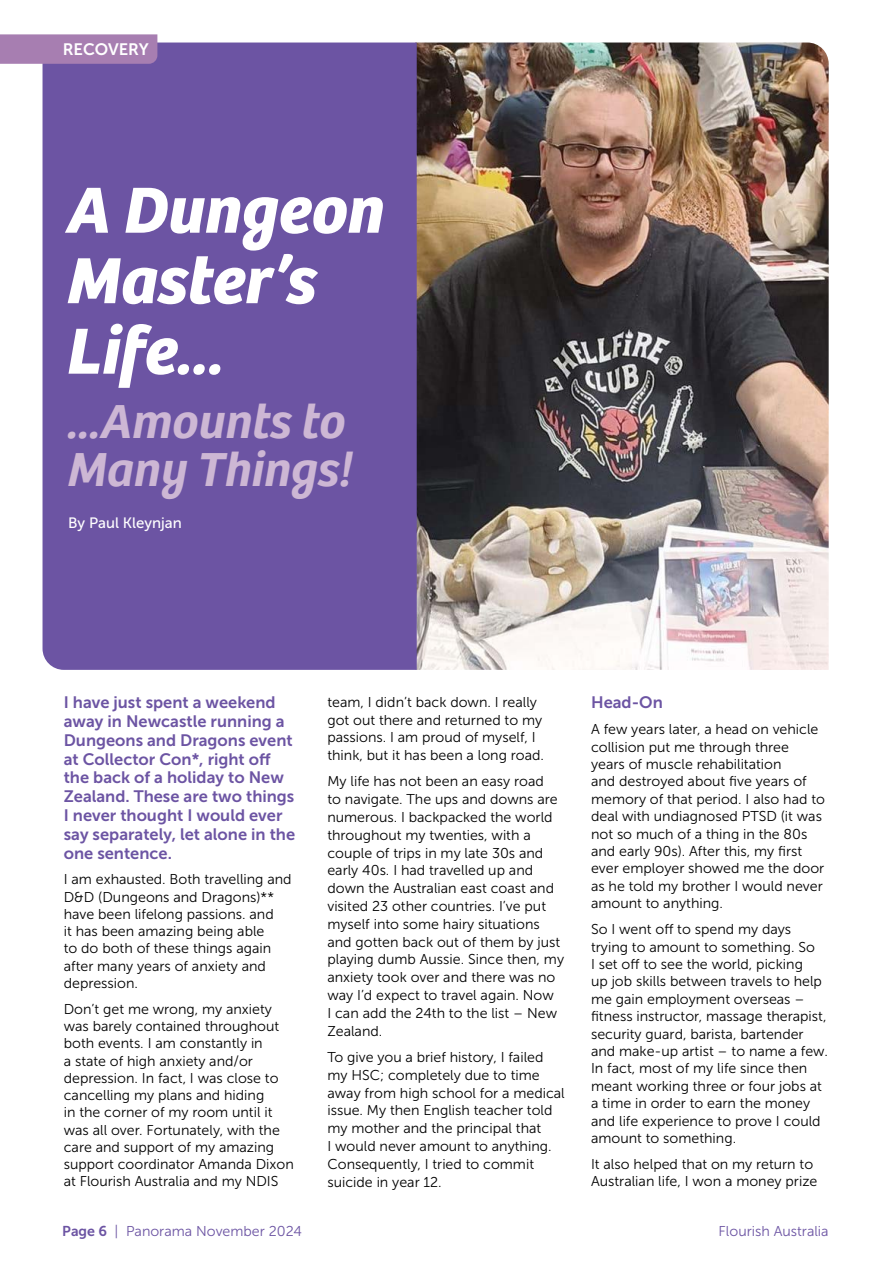
<style>
.page{position:relative;width:893px;height:1263px;background:#fff}
.page>*{position:absolute;margin:0;border:0;box-sizing:border-box;transform-origin:0 0}
.t1{font:italic 700 67.5px/70.5px "Bree";color:#fff}
.t2{font:italic 600 49.5px/48px "Bree";color:#cdb7d4}
.t3{font:16.5px/18.8px "Museo Sans 700";color:#6c54a3}
.t4{font:16.5px "Museo Sans 700";letter-spacing:-.005em;color:#fff}
.t5{font:15px "Museo Sans 500";color:#fff}
.t6{font:14.25px/17.9px "Museo Sans 300";color:#000}
.t7{font:14.25px "Museo Sans 300";color:#6c54a3}
.s1{font-family:"Museo Sans 700"}
</style>
<div class="page">
<img style="left:417px;top:43px;width:412px;height:627px">
<div style="left:43px;top:43px;width:374px;height:627px;background:#6c54a3"></div>
<div style="left:0;top:34px;width:157px;height:30px;background:#a77eb1"></div>
<p class="t4" style="left:63px;top:40px;width:88px">RECOVERY</p>
<h1 class="t1" style="left:68px;top:170px;width:318px">A Dungeon<br>Master’s<br>Life...</h1>
<h2 class="t2" style="left:68px;top:393px;width:287px">...Amounts to<br>Many Things!</h2>
<p class="t5" style="left:68px;top:515px;width:115px">By Paul Kleynjan</p>
<p class="t3" style="left:64px;top:693px;width:233px">I have just spent a weekend away in Newcastle running a<br>Dungeons and Dragons event at Collector Con*, right off the back of a holiday to New<br>Zealand. These are two things<br>I never thought I would ever say separately, let alone in the one sentence.</p>
<p class="t6" style="left:64px;top:871px;width:229px;line-height:17.2px">I am exhausted. Both travelling and<br>D&amp;D (Dungeons and Dragons)** have been lifelong passions. and<br>it has been amazing being able<br>to do both of these things again after many years of anxiety and depression.</p>
<p class="t6" style="left:64px;top:1000px;width:232px;line-height:17.2px">Don’t get me wrong, my anxiety was barely contained throughout both events. I am constantly in<br>a state of high anxiety and/or depression. In fact, I was close to cancelling my plans and hiding<br>in the corner of my room until it was all over. Fortunately, with the care and support of my amazing support coordinator Amanda Dixon at Flourish Australia and my NDIS</p>
<p class="t6" style="left:327px;top:693px;width:218px">team, I didn’t back down. I really got out there and returned to my passions. I am proud of myself, I think, but it has been a long road.</p>
<p class="t6" style="left:327px;top:773px;width:238px">My life has not been an easy road<br>to navigate. The ups and downs are numerous. I backpacked the world throughout my twenties, with a couple of trips in my late 30s and early 40s. I had travelled up and down the Australian east coast and visited 23 other countries. I’ve put myself into some hairy situations and gotten back out of them by just playing dumb Aussie. Since then, my anxiety took over and there was no way I’d expect to travel again. Now<br>I can add the 24th to the list – New<br>Zealand.</p>
<p class="t6" style="left:327px;top:1048px;width:239px">To give you a brief history, I failed my HSC; completely due to time away from high school for a medical issue. My then English teacher told my mother and the principal that<br>I would never amount to anything.<br>Consequently, I tried to commit suicide in year 12.</p>
<p class="t3" style="left:591px;top:693px;width:73px">Head-On</p>
<p class="t6" style="left:591px;top:721px;width:235px;line-height:17.4px">A few years later, a head on vehicle collision put me through three years of muscle rehabilitation<br>and destroyed about five years of memory of that period. I also had to deal with undiagnosed PTSD (it was not so much of a thing in the 80s and early 90s). After this, my first ever employer showed me the door as he told my brother I would never amount to anything.</p>
<p class="t6" style="left:591px;top:921px;width:238px;line-height:17.4px">So I went off to spend my days trying to amount to something. So<br>I set off to see the world, picking<br>up job skills between travels to help me gain employment overseas – fitness instructor, massage therapist, security guard, barista, bartender and make-up artist – to name a few.<br>In fact, most of my life since then meant working three or four jobs at a time in order to earn the money and life experience to prove I could amount to something.</p>
<p class="t6" style="left:591px;top:1155px;width:228px;line-height:17.4px">It also helped that on my return to<br>Australian life, I won a money prize</p>
<p class="t7" style="left:62px;top:1223px;width:241px"><span class="s1">Page 6</span> | Panorama November 2024</p>
<p class="t7" style="left:719px;top:1223px;width:112px">Flourish Australia</p>
</div>
